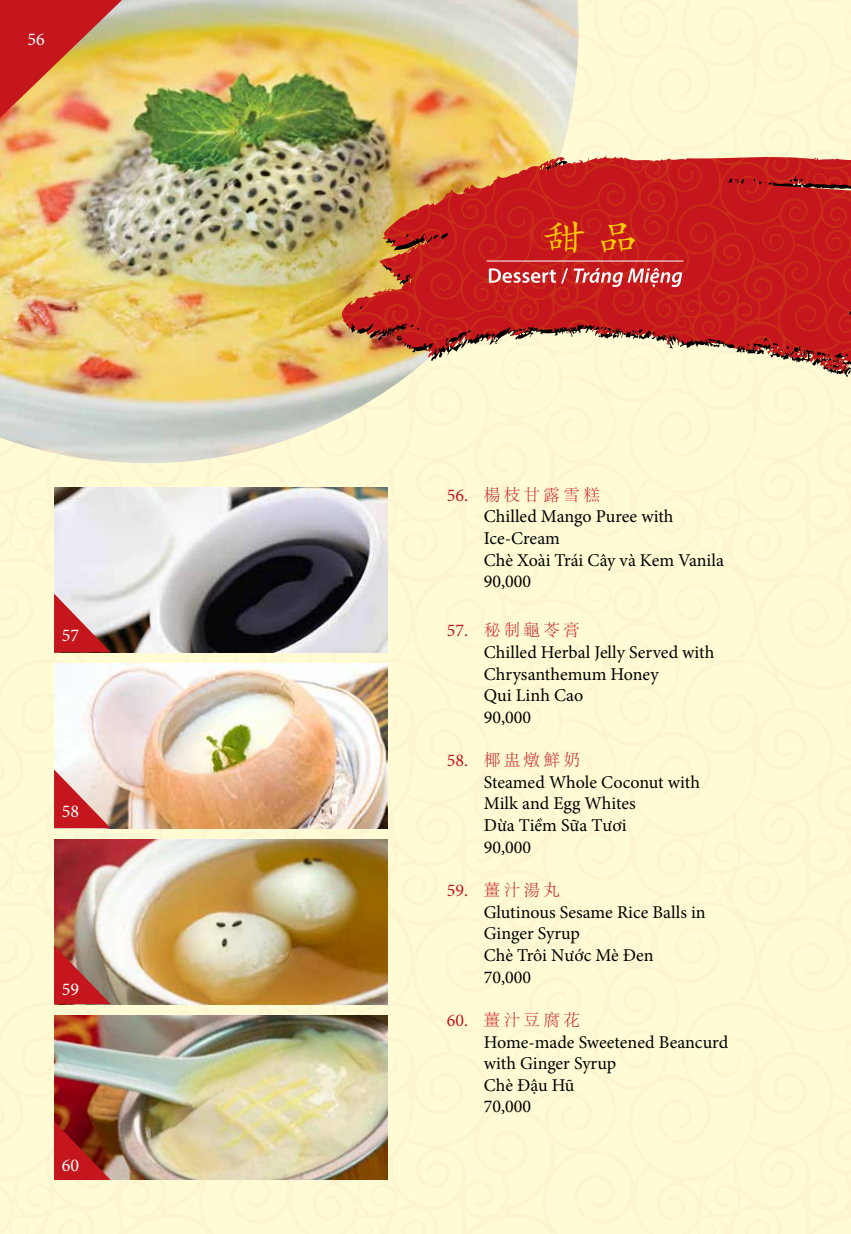
<style>
.page{position:relative;width:851px;height:1234px;background:#fff}
.page>*{position:absolute;margin:0;border:0;box-sizing:border-box;transform-origin:0 0}
.t1{font:41.85px "Adobe Kaiti Std";color:#ffcb05}
.t2{font:18px/21.6px "Minion Pro";color:#000}
.t3{font:18px "Minion Pro";color:#c4161c}
.t4{font:18px "Minion Pro";color:#fff}
.t5{font:300 16.5px "Adobe Song Std";color:#c4161c}
</style>
<div class="page">
<div style="left:0;top:905px;width:328px;height:327px;background:#fffcd5"></div>
<svg style="left:0;top:1098px;width:6px;height:30px"></svg>
<svg style="left:0;top:905px;width:5px;height:8px"></svg>
<div style="left:0;top:926px;width:34px;height:57px;background:#fffcd5"></div>
<div style="left:328px;top:905px;width:344px;height:327px;background:#fffcd5"></div>
<svg style="left:310px;top:1182px;width:33px;height:38px"></svg>
<svg style="left:328px;top:1003px;width:49px;height:12px"></svg>
<div style="left:672px;top:905px;width:178px;height:327px;background:#fffcd5"></div>
<svg style="left:654px;top:1182px;width:32px;height:38px"></svg>
<div style="left:657px;top:1098px;width:35px;height:44px;background:#fffcd5"></div>
<svg style="left:672px;top:905px;width:20px;height:8px"></svg>
<div style="left:672px;top:926px;width:48px;height:111px;background:#fffcd5"></div>
<div style="left:0;top:562px;width:328px;height:343px;background:#fffcd5"></div>
<svg style="left:0;top:754px;width:6px;height:31px"></svg>
<svg style="left:0;top:562px;width:5px;height:8px"></svg>
<div style="left:0;top:583px;width:34px;height:56px;background:#fffcd5"></div>
<div style="left:328px;top:562px;width:344px;height:343px;background:#fffcd5"></div>
<svg style="left:497px;top:895px;width:41px;height:35px"></svg>
<svg style="left:310px;top:838px;width:33px;height:1px"></svg>
<svg style="left:328px;top:652px;width:49px;height:11px"></svg>
<div style="left:672px;top:562px;width:178px;height:343px;background:#fffcd5"></div>
<svg style="left:840px;top:895px;width:11px;height:35px"></svg>
<svg style="left:654px;top:838px;width:32px;height:39px"></svg>
<div style="left:657px;top:754px;width:35px;height:45px;background:#fffcd5"></div>
<svg style="left:672px;top:562px;width:20px;height:8px"></svg>
<div style="left:672px;top:583px;width:48px;height:111px;background:#fffcd5"></div>
<div style="left:0;top:463px;width:328px;height:99px;background:#fffcd5"></div>
<div style="left:328px;top:381px;width:344px;height:181px;background:#fffcd5"></div>
<svg style="left:497px;top:552px;width:41px;height:35px"></svg>
<div style="left:672px;top:381px;width:178px;height:181px;background:#fffcd5"></div>
<svg style="left:840px;top:552px;width:11px;height:35px"></svg>
<svg style="left:654px;top:495px;width:32px;height:39px"></svg>
<div style="left:657px;top:411px;width:35px;height:44px;background:#fffcd5"></div>
<img style="left:0;top:0;width:578px;height:463px">
<svg style="left:341px;top:350px;width:509px;height:31px;background:#f0e1b9"></svg>
<img style="left:54px;top:487px;width:333px;height:165px">
<img style="left:54px;top:839px;width:333px;height:164px">
<img style="left:54px;top:663px;width:333px;height:165px">
<img style="left:54px;top:1015px;width:333px;height:164px">
<svg style="left:54px;top:593px;width:57px;height:59px;background:#cc7679"></svg>
<svg style="left:54px;top:945px;width:57px;height:58px;background:#b0514a"></svg>
<svg style="left:54px;top:769px;width:57px;height:59px;background:#d97e7c"></svg>
<svg style="left:54px;top:1120px;width:57px;height:59px;background:#971c14"></svg>
<svg style="left:0;top:0;width:122px;height:118px;background:#d56943"></svg>
<img style="left:310px;top:0;width:541px;height:350px">
<hr style="left:486px;top:260px;width:197px;height:1px;background:#fff">
<p class="t4" style="left:27px;top:27px;width:19px">56</p>
<p class="t4" style="left:62px;top:623px;width:19px">57</p>
<p class="t4" style="left:62px;top:799px;width:19px">58</p>
<p class="t4" style="left:62px;top:977px;width:19px">59</p>
<p class="t4" style="left:62px;top:1152px;width:19px">60</p>
<h1 class="t1" style="left:542px;top:211px;width:98px">甜 品</h1>
<p class="t3" style="left:446px;top:483px;width:23px">56.</p>
<p class="t5" style="left:483px;top:485px;width:118px">楊 枝 甘 露 雪 糕</p>
<p class="t2" style="left:483px;top:506px;width:242px">Chilled Mango Puree with<br>Ice-Cream<br>Chè Xoài Trái Cây và Kem Vanila<br>90,000</p>
<p class="t3" style="left:446px;top:618px;width:23px">57.</p>
<p class="t5" style="left:483px;top:621px;width:98px">秘 制 龜 苓 膏</p>
<p class="t2" style="left:483px;top:641px;width:232px">Chilled Herbal Jelly Served with<br>Chrysanthemum Honey<br>Qui Linh Cao<br>90,000</p>
<p class="t3" style="left:446px;top:748px;width:23px">58.</p>
<p class="t5" style="left:483px;top:751px;width:98px">椰 盅 燉 鮮 奶</p>
<p class="t2" style="left:483px;top:771px;width:218px">Steamed Whole Coconut with<br>Milk and Egg Whites<br>Dừa Tiềm Sữa Tươi<br>90,000</p>
<p class="t3" style="left:446px;top:878px;width:23px">59.</p>
<p class="t3" style="left:446px;top:1007px;width:23px">60.</p>
<p class="t5" style="left:483px;top:880px;width:78px">薑 汁 湯 丸</p>
<p class="t2" style="left:483px;top:901px;width:223px">Glutinous Sesame Rice Balls in<br>Ginger Syrup<br>Chè Trôi Nước Mè Đen<br>70,000</p>
<p class="t5" style="left:483px;top:1010px;width:98px">薑 汁 豆 腐 花</p>
<p class="t2" style="left:483px;top:1030px;width:246px">Home-made Sweetened Beancurd with Ginger Syrup<br>Chè Đậu Hũ<br>70,000</p>
</div>
